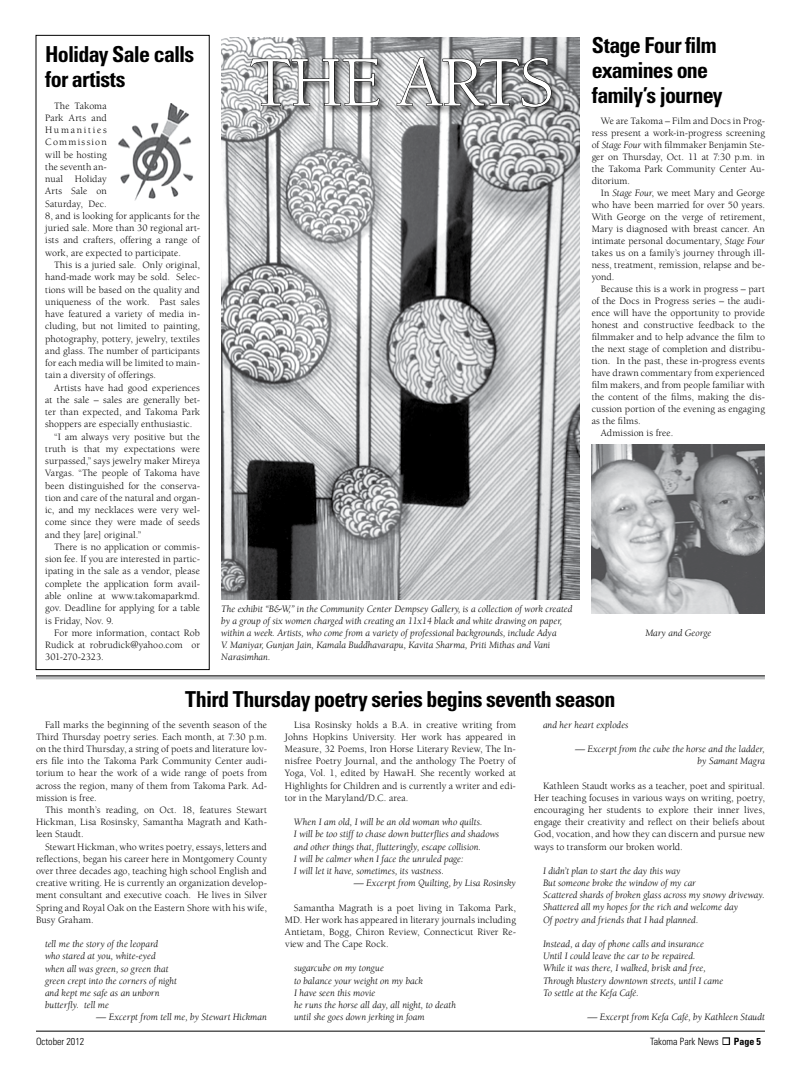
<style>
.page{position:relative;width:801px;height:1080px;background:#fff}
.page>*{position:absolute;margin:0;border:0;box-sizing:border-box;transform-origin:0 0}
.t1{font:73px "Berkeley";letter-spacing:-.02em;color:#fff}
.t2{font:700 condensed 22px/25px "Univers";letter-spacing:-.035em;color:#000}
.t3{font:10px/12.2px "Berkeley";letter-spacing:.005em;color:#000;text-align:justify}
.t4{font:italic 10px/12.2px "Berkeley";color:#000}
.t5{font:italic 10px/12px "Berkeley Std";color:#000}
.t6{font:300 condensed 10px "Univers";color:#000}
.t7{font:10px "Berkeley";letter-spacing:-.025em;color:#000}
.s1{font-style:italic}
.s2{color:#fff}
.s3{font-weight:700}
</style>
<div class="page">
<hr style="left:36px;top:1031px;width:729px;height:1px;background:#000">
<div style="left:723px;top:1037px;width:7px;height:8px;border:2px solid #000"></div>
<hr style="left:36px;top:676px;width:729px;height:3px;background:#bcbec0">
<hr style="left:36px;top:675px;width:729px;height:1px;background:#000">
<img style="left:221px;top:38px;width:359px;height:562px">
<div style="left:249px;top:55px;width:311px;height:61px;background:#000;opacity:.75"></div>
<svg style="left:250px;top:58px;width:130px;height:49px;background:#919293"></svg>
<svg style="left:396px;top:56px;width:156px;height:52px;background:#858688"></svg>
<img style="left:592px;top:444px;width:173px;height:169px">
<img style="left:118px;top:104px;width:75px;height:97px">
<h2 class="t2" style="left:592px;top:32px;width:132px">Stage Four film examines one family’s journey</h2>
<p class="t3" style="left:592px;top:115px;width:175px;text-indent:9px">We are Takoma – Film and Docs in Prog&shy;ress present a work-in-progress screening of <span class="s1">Stage Four</span> with filmmaker Benjamin Ste&shy;ger on Thursday, Oct. 11 at 7:30 p.m. in the Takoma Park Community Center Au&shy;ditorium.</p>
<p class="t3" style="left:592px;top:187px;width:175px;text-indent:9px">In <span class="s1">Stage Four</span>, we meet Mary and George who have been married for over 50 years.<br>With George on the verge of retirement, Mary is diagnosed with breast cancer. An intimate personal documentary, <span class="s1">Stage Four </span>takes us on a family’s journey through ill&shy;ness, treatment, remission, relapse and be&shy;yond.</p>
<p class="t3" style="left:601px;top:283px;width:166px">Because this is a work in progress – part</p>
<p class="t3" style="left:592px;top:295px;width:175px">of the Docs in Progress series – the audi-</p>
<p class="t3" style="left:592px;top:307px;width:175px">ence will have the opportunity to provide</p>
<p class="t3" style="left:592px;top:319px;width:175px">honest and constructive feedback to the</p>
<p class="t3" style="left:592px;top:331px;width:175px">filmmaker and to help advance the film to</p>
<p class="t3" style="left:592px;top:343px;width:175px">the next stage of completion and distribu-</p>
<p class="t3" style="left:592px;top:355px;width:175px">tion. In the past, these in-progress events</p>
<p class="t3" style="left:592px;top:367px;width:175px">have drawn commentary from experienced</p>
<p class="t3" style="left:592px;top:379px;width:175px">film makers, and from people familiar with</p>
<p class="t3" style="left:592px;top:391px;width:175px">the content of the films, making the dis-</p>
<p class="t3" style="left:592px;top:403px;width:175px">cussion portion of the evening as engaging</p>
<p class="t3" style="left:592px;top:415px;width:51px">as the films.</p>
<p class="t3" style="left:601px;top:427px;width:74px">Admission is free.</p>
<h2 class="t2" style="left:45px;top:42px;width:151px;line-height:25.3px">Holiday Sale calls for artists</h2>
<p class="t3" style="left:45px;top:100px;width:156px;text-align:left;text-indent:9px">The Takoma<br>Park Arts and<br>Humanities<br>Commission<br>will be hosting<br>the seventh an-<br>nual Holiday<br>Arts Sale on<br>Saturday, Dec.<br>8, and is looking for applicants for the juried sale. More than 30 regional art&shy;ists and crafters, offering a range of work, are expected to participate.</p>
<p class="t3" style="left:45px;top:259px;width:156px;text-indent:9px">This is a juried sale. Only original, hand-made work may be sold. Selec&shy;tions will be based on the quality and uniqueness of the work. Past sales have featured a variety of media in&shy;cluding, but not limited to painting, photography, pottery, jewelry, textiles and glass. The number of participants for each media will be limited to main&shy;tain a diversity of offerings.</p>
<p class="t3" style="left:54px;top:382px;width:147px">Artists have had good experiences</p>
<p class="t3" style="left:45px;top:394px;width:156px">at the sale – sales are generally bet-</p>
<p class="t3" style="left:45px;top:406px;width:156px">ter than expected, and Takoma Park</p>
<p class="t3" style="left:45px;top:418px;width:149px">shoppers are especially enthusiastic.</p>
<p class="t3" style="left:54px;top:431px;width:147px">“I am always very positive but the</p>
<p class="t3" style="left:45px;top:443px;width:156px">truth is that my expectations were</p>
<p class="t3" style="left:45px;top:455px;width:156px">surpassed,” says jewelry maker Mireya</p>
<p class="t3" style="left:45px;top:467px;width:156px">Vargas. “The people of Takoma have</p>
<p class="t3" style="left:45px;top:480px;width:156px">been distinguished for the conserva-</p>
<p class="t3" style="left:45px;top:492px;width:156px">tion and care of the natural and organ-</p>
<p class="t3" style="left:45px;top:504px;width:156px">ic, and my necklaces were very wel-</p>
<p class="t3" style="left:45px;top:516px;width:156px">come since they were made of seeds</p>
<p class="t3" style="left:45px;top:529px;width:98px">and they [are] original.”</p>
<p class="t3" style="left:54px;top:541px;width:147px">There is no application or commis-</p>
<p class="t3" style="left:45px;top:553px;width:156px">sion fee. If you are interested in partic-</p>
<p class="t3" style="left:45px;top:565px;width:156px">ipating in the sale as a vendor, please</p>
<p class="t3" style="left:45px;top:578px;width:156px">complete the application form avail-</p>
<p class="t3" style="left:45px;top:590px;width:156px">able online at www.takomaparkmd.</p>
<p class="t3" style="left:45px;top:602px;width:156px">gov. Deadline for applying for a table</p>
<p class="t3" style="left:45px;top:615px;width:70px">is Friday, Nov. 9.</p>
<p class="t3" style="left:54px;top:627px;width:147px">For more information, contact Rob</p>
<p class="t3" style="left:45px;top:639px;width:156px">Rudick at robrudick@yahoo.com or</p>
<p class="t7" style="left:45px;top:652px;width:60px">301-270-2323.</p>
<h2 class="t2" style="left:185px;top:686px;width:432px">Third Thursday poetry series begins seventh season</h2>
<p class="t3" style="left:36px;top:719px;width:233px;text-indent:9px">Fall marks the beginning of the seventh season of the Third Thursday poetry series. Each month, at 7:30 p.m. on the third Thursday, a string of poets and literature lov&shy;ers file into the Takoma Park Community Center audi&shy;torium to hear the work of a wide range of poets from across the region, many of them from Takoma Park. Ad&shy;mission is free.</p>
<p class="t3" style="left:36px;top:804px;width:233px;text-indent:9px">This month’s reading, on Oct. 18, features Stewart Hickman, Lisa Rosinsky, Samantha Magrath and Kath&shy;leen Staudt.</p>
<p class="t3" style="left:36px;top:841px;width:233px;text-indent:9px">Stewart Hickman, who writes poetry, essays, letters and reflections, began his career here in Montgomery County over three decades ago, teaching high school English and creative writing. He is currently an organization develop&shy;ment consultant and executive coach. He lives in Silver Spring and Royal Oak on the Eastern Shore with his wife, Busy Graham.</p>
<p class="t4" style="left:45px;top:938px;width:133px">tell me the story of the leopard<br>who stared at you, white-eyed when all was green, so green that green crept into the corners of night and kept me safe as an unborn butterfly. tell me</p>
<p class="t4" style="left:96px;top:1011px;width:172px">— Excerpt from tell me, by Stewart Hickman</p>
<h1 class="t1" style="left:249px;top:44px;width:306px">THE ARTS</h1>
<p class="t5" style="left:221px;top:603px;width:353px">The exhibit “B&amp;W,” in the Community Center Dempsey Gallery, is a collection of work created by a group of six women charged with creating an 11x14 black and white drawing on paper, within a week. Artists, who come from a variety of professional backgrounds, include Adya<br>V. Maniyar, Gunjan Jain, Kamala Buddhavarapu, Kavita Sharma, Priti Mithas and Vani Narasimhan.</p>
<p class="t5" style="left:645px;top:627px;width:67px">Mary and George</p>
<p class="t3" style="left:285px;top:719px;width:233px;text-indent:9px">Lisa Rosinsky holds a B.A. in creative writing from Johns Hopkins University. Her work has appeared in Measure, 32 Poems, Iron Horse Literary Review, The In&shy;nisfree Poetry Journal, and the anthology The Poetry of Yoga, Vol. 1, edited by HawaH. She recently worked at Highlights for Children and is currently a writer and edi&shy;tor in the Maryland/D.C. area.</p>
<p class="t4" style="left:294px;top:816px;width:207px">When I am old, I will be an old woman who quilts.<br>I will be too stiff to chase down butterflies and shadows and other things that, flutteringly, escape collision.<br>I will be calmer when I face the unruled page:<br>I will let it have, sometimes, its vastness.</p>
<p class="t4" style="left:354px;top:877px;width:164px">— Excerpt from Quilting, by Lisa Rosinsky</p>
<p class="t3" style="left:285px;top:901px;width:233px;text-indent:9px">Samantha Magrath is a poet living in Takoma Park, MD. Her work has appeared in literary journals including Antietam, Bogg, Chiron Review, Connecticut River Re&shy;view and The Cape Rock.</p>
<p class="t4" style="left:294px;top:963px;width:163px">sugarcube on my tongue<br>to balance your weight on my back<br>I have seen this movie<br>he runs the horse all day, all night, to death until she goes down jerking in foam</p>
<p class="t4" style="left:543px;top:719px;width:87px">and her heart explodes</p>
<p class="t4" style="left:575px;top:743px;width:191px;text-align:right">— Excerpt from the cube the horse and the ladder, by Samant Magra</p>
<p class="t3" style="left:534px;top:780px;width:233px;text-indent:9px">Kathleen Staudt works as a teacher, poet and spiritual.<br>Her teaching focuses in various ways on writing, poetry, encouraging her students to explore their inner lives, engage their creativity and reflect on their beliefs about God, vocation, and how they can discern and pursue new ways to transform our broken world.</p>
<p class="t4" style="left:543px;top:865px;width:223px">I didn’t plan to start the day this way<br>But someone broke the window of my car<br>Scattered shards of broken glass across my snowy driveway.<br>Shattered all my hopes for the rich and welcome day<br>Of poetry and friends that I had planned.</p>
<p class="t4" style="left:543px;top:938px;width:182px">Instead, a day of phone calls and insurance Until I could leave the car to be repaired.<br>While it was there, I walked, brisk and free, Through blustery downtown streets, until I came To settle at the Kefa Café.</p>
<p class="t4" style="left:587px;top:1011px;width:179px">— Excerpt from Kefa Café, by Kathleen Staudt</p>
<p class="t6" style="left:36px;top:1035px;width:50px">October 2012</p>
<p class="t6" style="left:650px;top:1035px;width:112px">Takoma Park News <span class="s2">■</span> <span class="s3">Page 5</span></p>
</div>
